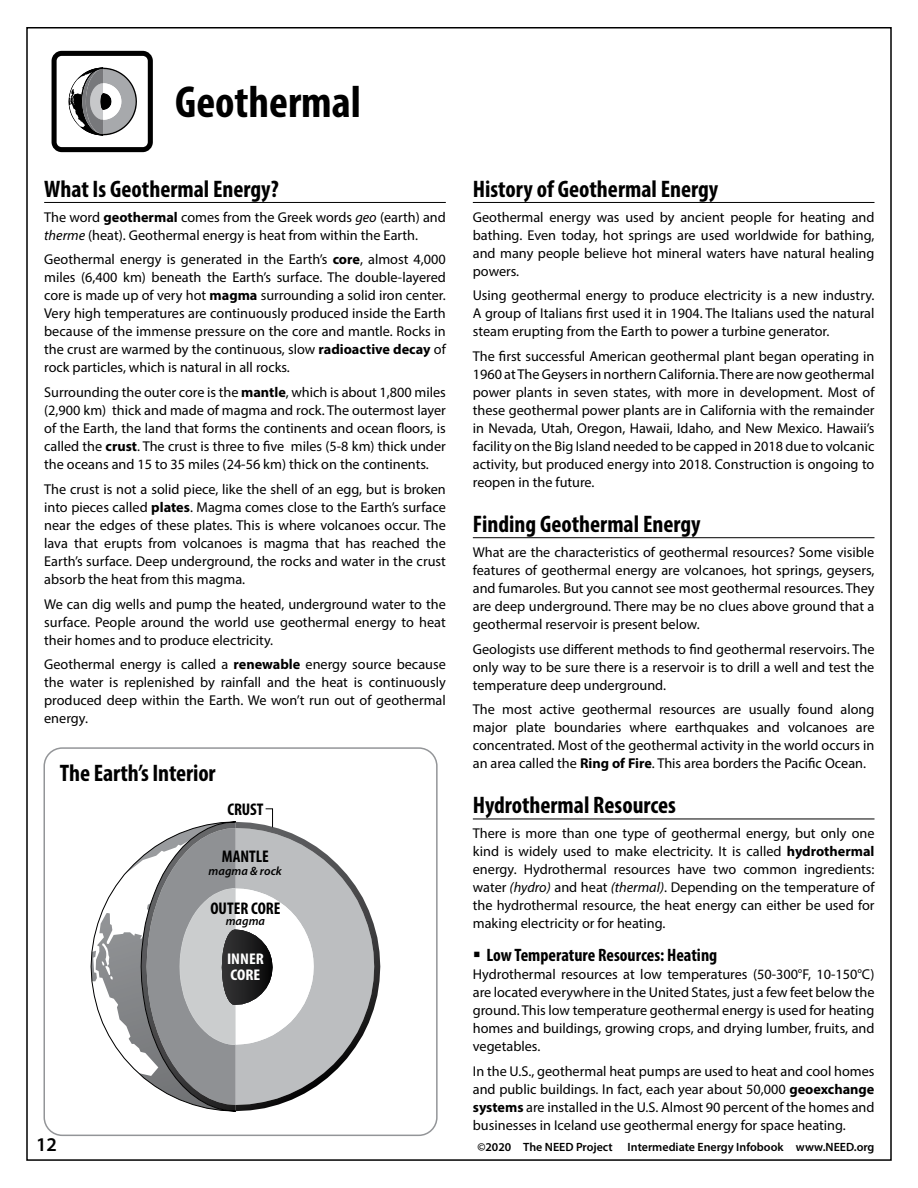
<style>
.page{position:relative;width:918px;height:1188px;background:#fff}
.page>*{position:absolute;margin:0;border:0;box-sizing:border-box;transform-origin:0 0}
.TOC_Section_Header{font:700 condensed 45px "Myriad Pro";color:#000}
.Section_Header_2_-_1{font:700 condensed 24px "Myriad Pro";color:#000}
.Graphic_header{font:700 condensed 24px "Myriad Pro";letter-spacing:-.005em;color:#000}
.t1{font:600 19.5px "Myriad Pro";color:#000}
.t2{font:700 condensed 18px "Myriad Pro";color:#000}
.t3{font:700 condensed 16.95px "Myriad Pro";color:#000}
.t4{font:700 condensed 15.6px/15.8px "Myriad Pro";color:#fff;scale:1.1 1}
.Basic_Content_80__Bl{font:14.25px/18px "Myriad Pro";color:#000;text-align:justify}
.t5{font:600 12px "Myriad Pro";color:#000}
.t6{font:italic 600 12px "Myriad Pro";color:#000}
.s1{font-weight:700}
.s2{font-style:italic}
</style>
<div class="page">
<hr style="left:44px;top:202px;width:402px;height:1px;background:#000">
<hr style="left:473px;top:202px;width:402px;height:1px;background:#000">
<hr style="left:473px;top:537px;width:402px;height:1px;background:#000">
<hr style="left:473px;top:819px;width:402px;height:1px;background:#000">
<svg style="left:52px;top:51px;width:101px;height:101px"></svg>
<div style="left:44px;top:747px;width:394px;height:389px;border:2px solid #939598;border-radius:18px"></div>
<svg style="left:90px;top:808px;width:290px;height:304px"></svg>
<p class="TOC_Section_Header" style="left:175px;top:74px;width:187px">Geothermal</p>
<p class="Section_Header_2_-_1" style="left:44px;top:174px;width:236px">What Is Geothermal Energy?</p>
<p class="Basic_Content_80__Bl" style="left:44px;top:208px;width:403px">The word <span class="s1">geothermal</span> comes from the Greek words <span class="s2">geo</span> (earth) and <span class="s2">therme</span> (heat). Geothermal energy is heat from within the Earth.</p>
<p class="Basic_Content_80__Bl" style="left:44px;top:250px;width:403px">Geothermal energy is generated in the Earth’s <span class="s1">core</span>, almost 4,000 miles (6,400 km) beneath the Earth’s surface. The double-layered core is made up of very hot <span class="s1">magma</span> surrounding a solid iron center.<br>Very high temperatures are continuously produced inside the Earth because of the immense pressure on the core and mantle. Rocks in the crust are warmed by the continuous, slow <span class="s1">radioactive decay</span> of rock particles, which is natural in all rocks.</p>
<p class="Basic_Content_80__Bl" style="left:44px;top:383px;width:403px">Surrounding the outer core is the <span class="s1">mantle</span>, which is about 1,800 miles (2,900 km) thick and made of magma and rock. The outermost layer of the Earth, the land that forms the continents and ocean floors, is called the <span class="s1">crust</span>. The crust is three to five miles (5-8 km) thick under the oceans and 15 to 35 miles (24-56 km) thick on the continents.</p>
<p class="Basic_Content_80__Bl" style="left:44px;top:480px;width:403px">The crust is not a solid piece, like the shell of an egg, but is broken into pieces called <span class="s1">plates</span>. Magma comes close to the Earth’s surface near the edges of these plates. This is where volcanoes occur. The lava that erupts from volcanoes is magma that has reached the Earth’s surface. Deep underground, the rocks and water in the crust absorb the heat from this magma.</p>
<p class="Basic_Content_80__Bl" style="left:44px;top:595px;width:403px">We can dig wells and pump the heated, underground water to the surface. People around the world use geothermal energy to heat their homes and to produce electricity.</p>
<p class="Basic_Content_80__Bl" style="left:44px;top:655px;width:403px">Geothermal energy is called a <span class="s1">renewable</span> energy source because the water is replenished by rainfall and the heat is continuously produced deep within the Earth. We won’t run out of geothermal energy.</p>
<p class="Graphic_header" style="left:60px;top:758px;width:157px">The Earth’s Interior</p>
<p class="t3" style="left:227px;top:799px;width:38px">CRUST</p>
<p class="t3" style="left:222px;top:846px;width:49px">MANTLE</p>
<p class="t6" style="left:209px;top:864px;width:75px">magma &amp; rock</p>
<p class="t3" style="left:210px;top:898px;width:72px">OUTER CORE</p>
<p class="t6" style="left:226px;top:913px;width:41px">magma</p>
<p class="t4" style="left:227px;top:951px;width:35px">INNER<br>CORE</p>
<p class="Section_Header_2_-_1" style="left:473px;top:174px;width:247px">History of Geothermal Energy</p>
<p class="Basic_Content_80__Bl" style="left:473px;top:208px;width:403px">Geothermal energy was used by ancient people for heating and bathing. Even today, hot springs are used worldwide for bathing, and many people believe hot mineral waters have natural healing powers.</p>
<p class="Basic_Content_80__Bl" style="left:473px;top:286px;width:403px">Using geothermal energy to produce electricity is a new industry.<br>A group of Italians first used it in 1904. The Italians used the natural steam erupting from the Earth to power a turbine generator.</p>
<p class="Basic_Content_80__Bl" style="left:473px;top:347px;width:403px">The first successful American geothermal plant began operating in 1960 at The Geysers in northern California. There are now geothermal power plants in seven states, with more in development. Most of these geothermal power plants are in California with the remainder in Nevada, Utah, Oregon, Hawaii, Idaho, and New Mexico. Hawaii’s facility on the Big Island needed to be capped in 2018 due to volcanic activity, but produced energy into 2018. Construction is ongoing to reopen in the future.</p>
<p class="Section_Header_2_-_1" style="left:473px;top:509px;width:229px">Finding Geothermal Energy</p>
<p class="Basic_Content_80__Bl" style="left:473px;top:543px;width:403px">What are the characteristics of geothermal resources? Some visible features of geothermal energy are volcanoes, hot springs, geysers, and fumaroles. But you cannot see most geothermal resources. They are deep underground. There may be no clues above ground that a geothermal reservoir is present below.</p>
<p class="Basic_Content_80__Bl" style="left:473px;top:640px;width:403px">Geologists use different methods to find geothermal reservoirs. The only way to be sure there is a reservoir is to drill a well and test the temperature deep underground.</p>
<p class="Basic_Content_80__Bl" style="left:473px;top:700px;width:403px">The most active geothermal resources are usually found along major plate boundaries where earthquakes and volcanoes are concentrated. Most of the geothermal activity in the world occurs in an area called the <span class="s1">Ring of Fire</span>. This area borders the Pacific Ocean.</p>
<p class="Section_Header_2_-_1" style="left:473px;top:790px;width:205px">Hydrothermal Resources</p>
<p class="Basic_Content_80__Bl" style="left:473px;top:824px;width:403px">There is more than one type of geothermal energy, but only one kind is widely used to make electricity. It is called <span class="s1">hydrothermal </span>energy. Hydrothermal resources have two common ingredients: water <span class="s2">(hydro)</span> and heat <span class="s2">(thermal)</span>. Depending on the temperature of the hydrothermal resource, the heat energy can either be used for making electricity or for heating.</p>
<p class="t2" style="left:486px;top:944px;width:232px">Low Temperature Resources: Heating</p>
<p class="Basic_Content_80__Bl" style="left:473px;top:965px;width:403px">Hydrothermal resources at low temperatures (50-300°F, 10-150°C) are located everywhere in the United States, just a few feet below the ground. This low temperature geothermal energy is used for heating homes and buildings, growing crops, and drying lumber, fruits, and vegetables.</p>
<p class="Basic_Content_80__Bl" style="left:473px;top:1062px;width:403px">In the U.S., geothermal heat pumps are used to heat and cool homes and public buildings. In fact, each year about 50,000 <span class="s1">geoexchange systems</span> are installed in the U.S. Almost 90 percent of the homes and businesses in Iceland use geothermal energy for space heating.</p>
<h3 class="t1" style="left:36px;top:1132px;width:22px">12</h3>
<p class="t5" style="left:477px;top:1139px;width:399px">©2020 The NEED Project Intermediate Energy Infobook www.NEED.org</p>
</div>
